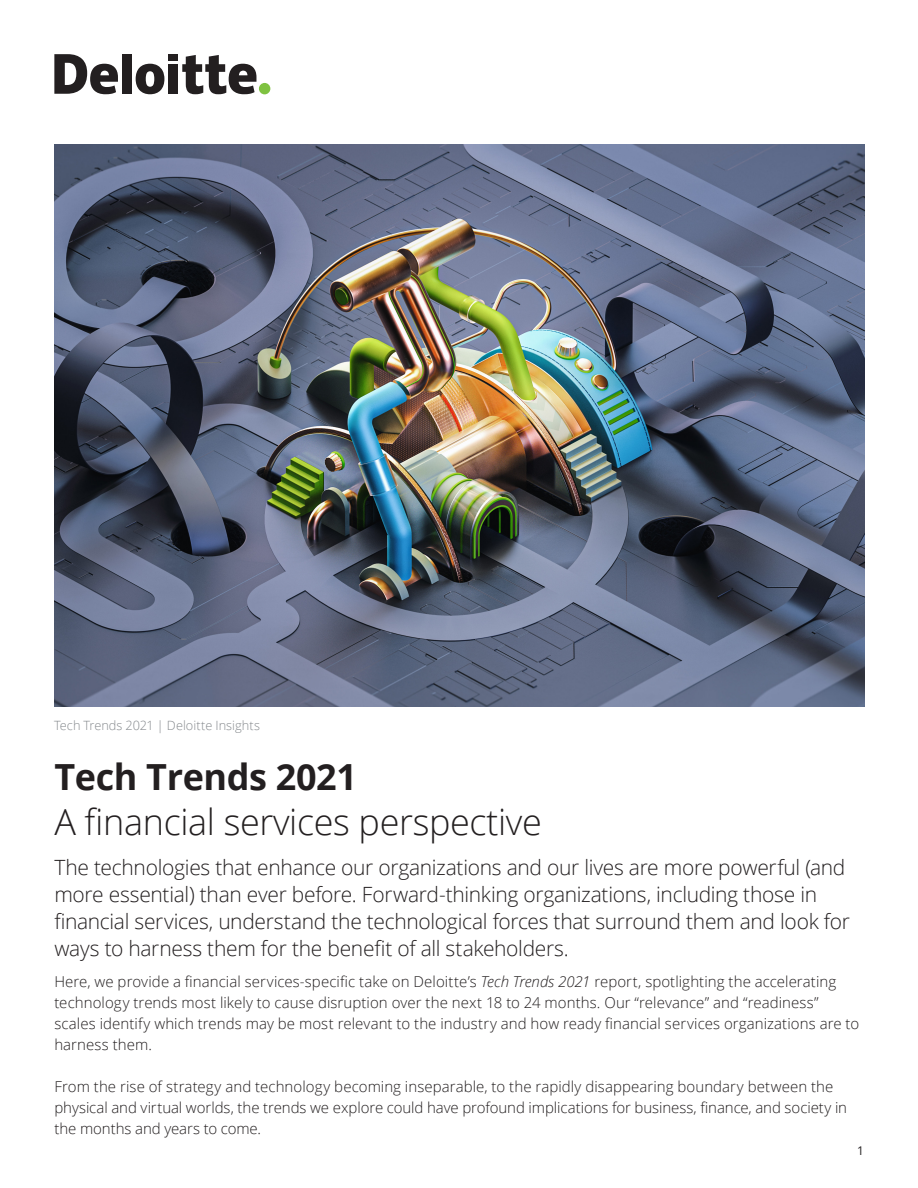
<style>
.page{position:relative;width:918px;height:1188px;background:#fff}
.page>*{position:absolute;margin:0;border:0;box-sizing:border-box;transform-origin:0 0}
.Story_heading_light{font:300 36px/45px "Open Sans";letter-spacing:-.01em;color:#231f20}
.Introduction__14_18p{font:300 21px/27px "Open Sans";letter-spacing:-.015em;color:#231f20}
.Body_copy__8_5_12pt{font:300 15px/21px "Open Sans";letter-spacing:.005em;color:#231f20}
.Body_copy__8_5_12pt-2{font:300 12.75px "Open Sans";color:#868a8e}
.t1{font:12px "Open Sans";color:#231f20}
.s1{font-weight:700}
.s2{font-style:italic}
</style>
<div class="page">
<div style="left:259px;top:83px;width:11px;height:11px;background:#7fc241;border-radius:50%"></div>
<div style="left:122px;top:54px;width:10px;height:40px;background:#231f20"></div>
<svg style="left:136px;top:64px;width:28px;height:30px"></svg>
<div style="left:168px;top:64px;width:10px;height:30px;background:#231f20"></div>
<div style="left:168px;top:54px;width:10px;height:7px;background:#231f20"></div>
<svg style="left:182px;top:55px;width:74px;height:39px"></svg>
<svg style="left:54px;top:54px;width:64px;height:40px"></svg>
<img style="left:54px;top:144px;width:810px;height:563px">
<p class="Body_copy__8_5_12pt-2" style="left:54px;top:716px;width:208px">Tech Trends 2021 | Deloitte Insights</p>
<p class="Story_heading_light" style="left:54px;top:753px;width:489px"><span class="s1">Tech Trends 2021<br></span>A financial services perspective</p>
<p class="Introduction__14_18p" style="left:54px;top:853px;width:797px">The technologies that enhance our organizations and our lives are more powerful (and more essential) than ever before. Forward-thinking organizations, including those in financial services, understand the technological forces that surround them and look for ways to harness them for the benefit of all stakeholders.</p>
<p class="Body_copy__8_5_12pt" style="left:54px;top:970px;width:806px">Here, we provide a financial services-specific take on Deloitte’s <span class="s2">Tech Trends 2021</span> report, spotlighting the accelerating technology trends most likely to cause disruption over the next 18 to 24 months. Our “relevance” and “readiness” scales identify which trends may be most relevant to the industry and how ready financial services organizations are to harness them.</p>
<p class="Body_copy__8_5_12pt" style="left:54px;top:1075px;width:794px">From the rise of strategy and technology becoming inseparable, to the rapidly disappearing boundary between the physical and virtual worlds, the trends we explore could have profound implications for business, finance, and society in the months and years to come.</p>
<p class="t1" style="left:857px;top:1143px;width:8px">1</p>
</div>
